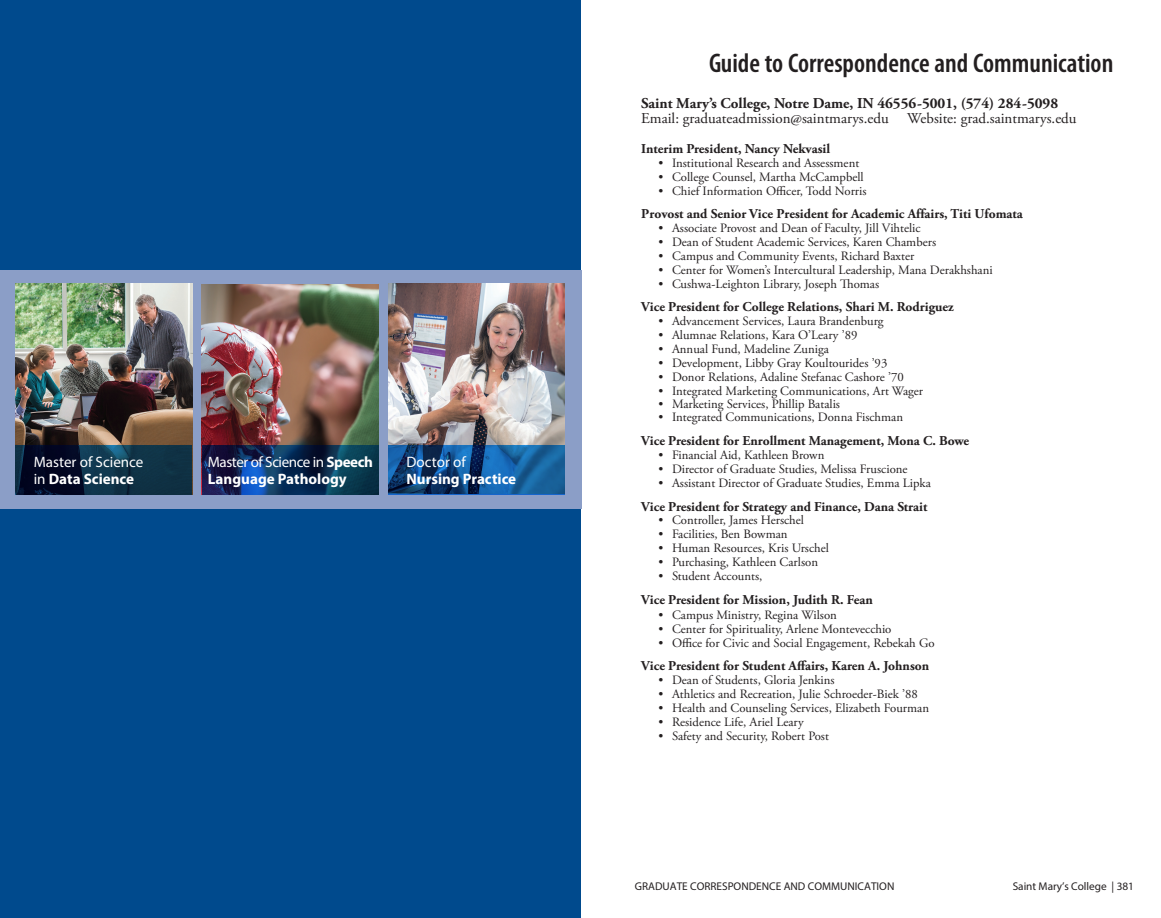
<style>
.page{position:relative;width:1161px;height:918px;background:#fff}
.page>*{position:absolute;margin:0;border:0;box-sizing:border-box;transform-origin:0 0}
.Section_Heads{font:600 condensed 27px "Myriad Pro";color:#231f20}
.t1{font:700 15px/17.1px "Myriad Pro";color:#fff}
.Grad_Correspondence{font:15px "Adobe Garamond Pro";color:#231f20}
.Grad_Correspondence-2{font:700 15px "Adobe Garamond Pro";color:#231f20}
.t2{font:15px "Myriad Pro";color:#fff}
.Grad_Correspondence-3{font:700 13.5px "Adobe Garamond Pro";color:#231f20}
.Grad_Correspondence-4{font:12.75px "Adobe Garamond Pro";color:#231f20}
.Undrgrad_Corresponde{font:12.75px "Adobe Garamond Pro";color:#231f20}
.Intro_Text{font:11.25px "Myriad Pro";color:#231f20}
.s1{font-weight:400}
</style>
<div class="page">
<div style="left:0;top:0;width:580px;height:918px;background:#004a8d"></div>
<div style="left:0;top:270px;width:582px;height:239px;background:#8b9ec7"></div>
<img style="left:15px;top:284px;width:177px;height:161px">
<svg style="left:15px;top:445px;width:177px;height:50px;background:#0b253c"></svg>
<img style="left:202px;top:284px;width:177px;height:162px">
<svg style="left:202px;top:446px;width:177px;height:49px;background:#0c2f59"></svg>
<img style="left:388px;top:284px;width:177px;height:161px">
<svg style="left:388px;top:445px;width:177px;height:50px;background:#13528e"></svg>
<p class="t2" style="left:34px;top:453px;width:111px">Master of Science</p>
<p class="t1" style="left:34px;top:470px;width:102px"><span class="s1">in</span> Data Science</p>
<p class="t1" style="left:208px;top:453px;width:167px"><span class="s1">Master of Science in</span> Speech<br>Language Pathology</p>
<p class="t2" style="left:407px;top:453px;width:61px">Doctor of</p>
<p class="t1" style="left:407px;top:470px;width:111px">Nursing Practice</p>
<p class="Section_Heads" style="left:709px;top:47px;width:406px">Guide to Correspondence and Communication</p>
<p class="Grad_Correspondence-2" style="left:641px;top:94px;width:418px">Saint Mary’s College, Notre Dame, IN 46556-5001, (574) 284-5098</p>
<p class="Grad_Correspondence" style="left:641px;top:109px;width:437px">Email: graduateadmission@saintmarys.edu Website: grad.saintmarys.edu</p>
<p class="Grad_Correspondence-3" style="left:641px;top:141px;width:190px">Interim President, Nancy Nekvasil</p>
<p class="Grad_Correspondence-4" style="left:659px;top:155px;width:202px">• Institutional Research and Assessment</p>
<p class="Grad_Correspondence-4" style="left:659px;top:169px;width:207px">• College Counsel, Martha McCampbell</p>
<p class="Grad_Correspondence-4" style="left:659px;top:183px;width:210px">• Chief Information Officer, Todd Norris</p>
<p class="Grad_Correspondence-3" style="left:641px;top:206px;width:383px">Provost and Senior Vice President for Academic Affairs, Titi Ufomata</p>
<p class="Grad_Correspondence-4" style="left:659px;top:220px;width:264px">• Associate Provost and Dean of Faculty, Jill Vihtelic</p>
<p class="Grad_Correspondence-4" style="left:659px;top:234px;width:279px">• Dean of Student Academic Services, Karen Chambers</p>
<p class="Grad_Correspondence-4" style="left:659px;top:248px;width:257px">• Campus and Community Events, Richard Baxter</p>
<p class="Grad_Correspondence-4" style="left:659px;top:262px;width:336px">• Center for Women’s Intercultural Leadership, Mana Derakhshani</p>
<p class="Grad_Correspondence-4" style="left:659px;top:276px;width:222px">• Cushwa-Leighton Library, Joseph Thomas</p>
<p class="Grad_Correspondence-3" style="left:641px;top:299px;width:314px">Vice President for College Relations, Shari M. Rodriguez</p>
<p class="Grad_Correspondence-4" style="left:659px;top:314px;width:227px">• Advancement Services, Laura Brandenburg</p>
<p class="Grad_Correspondence-4" style="left:659px;top:328px;width:200px">• Alumnae Relations, Kara O’Leary ’89</p>
<p class="Grad_Correspondence-4" style="left:659px;top:342px;width:172px">• Annual Fund, Madeline Zuniga</p>
<p class="Grad_Correspondence-4" style="left:659px;top:356px;width:230px">• Development, Libby Gray Koultourides ’93</p>
<p class="Grad_Correspondence-4" style="left:659px;top:370px;width:247px">• Donor Relations, Adaline Stefanac Cashore ’70</p>
<p class="Undrgrad_Corresponde" style="left:659px;top:383px;width:266px">• Integrated Marketing Communications, Art Wager</p>
<p class="Undrgrad_Corresponde" style="left:659px;top:396px;width:183px">• Marketing Services, Phillip Batalis</p>
<p class="Undrgrad_Corresponde" style="left:659px;top:410px;width:246px">• Integrated Communications, Donna Fischman</p>
<p class="Grad_Correspondence-3" style="left:641px;top:433px;width:330px">Vice President for Enrollment Management, Mona C. Bowe</p>
<p class="Grad_Correspondence-4" style="left:659px;top:447px;width:167px">• Financial Aid, Kathleen Brown</p>
<p class="Grad_Correspondence-4" style="left:659px;top:461px;width:251px">• Director of Graduate Studies, Melissa Fruscione</p>
<p class="Grad_Correspondence-4" style="left:659px;top:475px;width:274px">• Assistant Director of Graduate Studies, Emma Lipka</p>
<p class="Grad_Correspondence-3" style="left:641px;top:498px;width:288px">Vice President for Strategy and Finance, Dana Strait</p>
<p class="Grad_Correspondence-4" style="left:659px;top:513px;width:147px">• Controller, James Herschel</p>
<p class="Grad_Correspondence-4" style="left:659px;top:527px;width:131px">• Facilities, Ben Bowman</p>
<p class="Grad_Correspondence-4" style="left:659px;top:541px;width:172px">• Human Resources, Kris Urschel</p>
<p class="Grad_Correspondence-4" style="left:659px;top:555px;width:161px">• Purchasing, Kathleen Carlson</p>
<p class="Grad_Correspondence-4" style="left:659px;top:569px;width:105px">• Student Accounts,</p>
<p class="Grad_Correspondence-3" style="left:641px;top:592px;width:233px">Vice President for Mission, Judith R. Fean</p>
<p class="Grad_Correspondence-4" style="left:658px;top:607px;width:180px">• Campus Ministry, Regina Wilson</p>
<p class="Grad_Correspondence-4" style="left:659px;top:621px;width:235px">• Center for Spirituality, Arlene Montevecchio</p>
<p class="Grad_Correspondence-4" style="left:659px;top:635px;width:278px">• Office for Civic and Social Engagement, Rebekah Go</p>
<p class="Grad_Correspondence-3" style="left:641px;top:658px;width:290px">Vice President for Student Affairs, Karen A. Johnson</p>
<p class="Grad_Correspondence-4" style="left:659px;top:673px;width:178px">• Dean of Students, Gloria Jenkins</p>
<p class="Grad_Correspondence-4" style="left:659px;top:687px;width:261px">• Athletics and Recreation, Julie Schroeder-Biek ’88</p>
<p class="Grad_Correspondence-4" style="left:659px;top:701px;width:272px">• Health and Counseling Services, Elizabeth Fourman</p>
<p class="Grad_Correspondence-4" style="left:659px;top:715px;width:147px">• Residence Life, Ariel Leary</p>
<p class="Grad_Correspondence-4" style="left:659px;top:729px;width:172px">• Safety and Security, Robert Post</p>
<p class="Intro_Text" style="left:635px;top:880px;width:261px">GRADUATE CORRESPONDENCE AND COMMUNICATION</p>
<p class="Intro_Text" style="left:1013px;top:880px;width:123px">Saint Mary’s College | 381</p>
</div>
